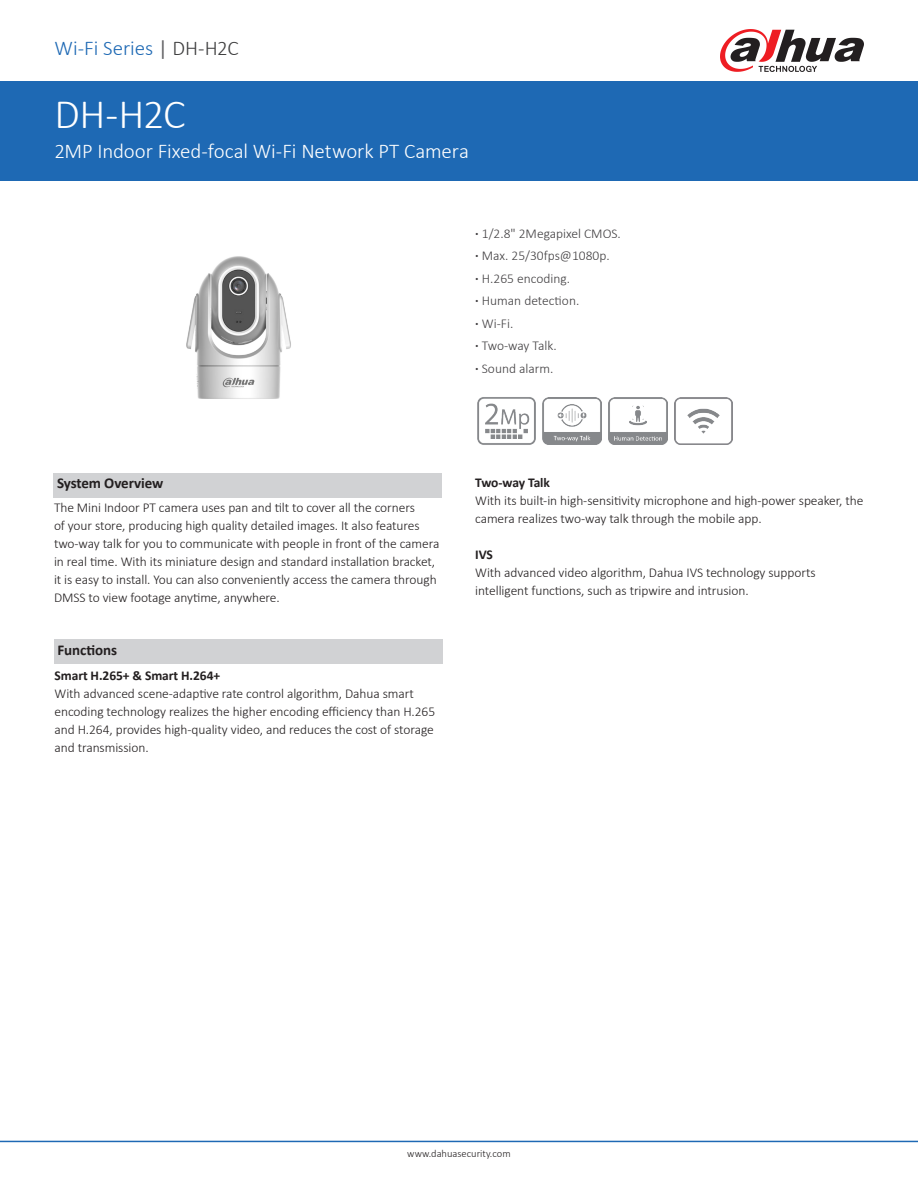
<style>
.page{position:relative;width:918px;height:1188px;background:#fff}
.page>*{position:absolute;margin:0;border:0;box-sizing:border-box;transform-origin:0 0}
.t1{font:300 42px "Calibri";color:#fff}
.t2{font:300 21px "Calibri";letter-spacing:-.005em;color:#fff}
.t3{font:300 21px "Calibri";color:#1e69b4}
.t4{font:700 15px "Calibri";letter-spacing:-.005em;color:#231f20}
.t5{font:300 13.5px/18px "Calibri";letter-spacing:-.005em;color:#231f20}
.t6{font:300 13.5px/22.5px "Calibri";color:#413f41}
.t7{font:700 13.5px "Calibri";letter-spacing:-.005em;color:#231f20}
.t8{font:300 10.5px "Calibri";color:#231f20}
.s1{font-weight:400;color:#636366}
.s2{color:#3e3e3f}
.s3{font-weight:700}
</style>
<div class="page">
<div style="left:0;top:81px;width:918px;height:100px;background:#1e69b4"></div>
<div style="left:53px;top:473px;width:389px;height:24px;background:#d1d2d4"></div>
<div style="left:54px;top:639px;width:389px;height:25px;background:#d1d2d4"></div>
<hr style="left:0;top:1141px;width:918px;height:1px;background:#1e69b4">
<svg style="left:720px;top:29px;width:144px;height:43px"></svg>
<img style="left:186px;top:256px;width:105px;height:143px">
<img style="left:477px;top:397px;width:59px;height:48px">
<img style="left:543px;top:398px;width:58px;height:47px">
<img style="left:609px;top:398px;width:58px;height:47px">
<img style="left:674px;top:398px;width:59px;height:47px">
<p class="t3" style="left:55px;top:35px;width:186px">Wi-Fi Series <span class="s1">|</span> <span class="s2">DH-H2C</span></p>
<p class="t1" style="left:55px;top:88px;width:133px">DH-H2C</p>
<p class="t2" style="left:55px;top:138px;width:416px">2MP Indoor Fixed-focal Wi-Fi Network PT Camera</p>
<p class="t6" style="left:475px;top:222px;width:147px"><span class="s3">·</span> 1/2.8" 2Megapixel CMOS. <span class="s3">·</span> Max. 25/30fps@1080p.<br><span class="s3">·</span> H.265 encoding.<br><span class="s3">·</span> Human detection.<br><span class="s3">·</span> Wi-Fi.<br><span class="s3">·</span> Two-way Talk.<br><span class="s3">·</span> Sound alarm.</p>
<p class="t4" style="left:57px;top:474px;width:108px">System Overview</p>
<p class="t5" style="left:54px;top:498px;width:387px">The Mini Indoor PT camera uses pan and tilt to cover all the corners<br>of your store, producing high quality detailed images. It also features two-way talk for you to communicate with people in front of the camera in real time. With its miniature design and standard installation bracket, it is easy to install. You can also conveniently access the camera through DMSS to view footage anytime, anywhere.</p>
<p class="t4" style="left:58px;top:640px;width:61px">Functions</p>
<p class="t7" style="left:55px;top:667px;width:167px">Smart H.265+ &amp; Smart H.264+</p>
<p class="t5" style="left:55px;top:684px;width:382px">With advanced scene-adaptive rate control algorithm, Dahua smart encoding technology realizes the higher encoding efficiency than H.265 and H.264, provides high-quality video, and reduces the cost of storage and transmission.</p>
<p class="t7" style="left:475px;top:474px;width:76px">Two-way Talk</p>
<p class="t5" style="left:475px;top:492px;width:390px">With its built-in high-sensitivity microphone and high-power speaker, the camera realizes two-way talk through the mobile app.</p>
<p class="t7" style="left:475px;top:546px;width:19px">IVS</p>
<p class="t5" style="left:475px;top:564px;width:342px">With advanced video algorithm, Dahua IVS technology supports intelligent functions, such as tripwire and intrusion.</p>
<p class="t8" style="left:407px;top:1147px;width:105px">www.dahuasecurity.com</p>
</div>
